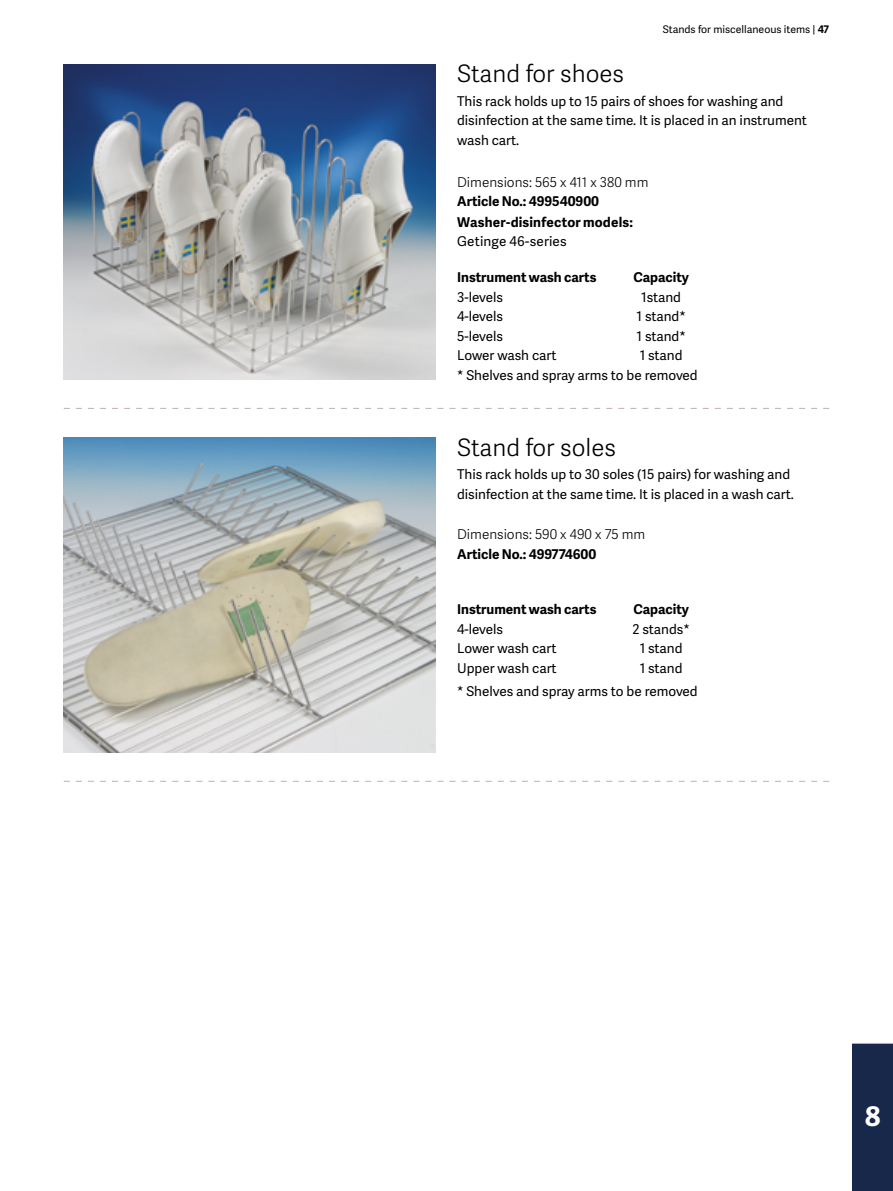
<style>
.page{position:relative;width:893px;height:1191px;background:#fff}
.page>*{position:absolute;margin:0;border:0;box-sizing:border-box;transform-origin:0 0}
.t1{font:700 27px "Adelle Sans";color:#fff}
.t2{font:300 24px "Adelle Sans";color:#000}
.t3{font:13.5px/19.5px "Adelle Sans";color:#000}
.t4{font:700 13.5px/20.7px "Adelle Sans";color:#000}
.t5{font:300 13.5px "Adelle Sans";color:#000}
.t6{font:10.5px "Adelle Sans";color:#000}
.s1{font-weight:700}
</style>
<div class="page">
<div style="left:852px;top:1043px;width:41px;height:148px;background:#18284a"></div>
<img style="left:64px;top:65px;width:372px;height:314px">
<img style="left:64px;top:437px;width:372px;height:315px">
<svg style="left:64px;top:408px;width:765px;height:1px"></svg>
<svg style="left:64px;top:781px;width:765px;height:1px"></svg>
<p class="t6" style="left:663px;top:22px;width:168px">Stands for miscellaneous items | <span class="s1">47</span></p>
<h2 class="t2" style="left:457px;top:56px;width:169px">Stand for shoes</h2>
<p class="t3" style="left:457px;top:91px;width:351px">This rack holds up to 15 pairs of shoes for washing and disinfection at the same time. It is placed in an instrument wash cart.</p>
<p class="t5" style="left:457px;top:172px;width:193px">Dimensions: 565 x 411 x 380 mm</p>
<p class="t4" style="left:457px;top:190px;width:177px">Article No.: 499540900<br>Washer-disinfector models:</p>
<p class="t3" style="left:457px;top:231px;width:111px">Getinge 46-series</p>
<p class="t4" style="left:457px;top:266px;width:141px">Instrument wash carts</p>
<p class="t4" style="left:633px;top:266px;width:57px">Capacity</p>
<p class="t3" style="left:457px;top:287px;width:47px">3-levels</p>
<p class="t3" style="left:641px;top:287px;width:41px">1stand</p>
<p class="t3" style="left:457px;top:306px;width:48px">4-levels</p>
<p class="t3" style="left:637px;top:306px;width:51px">1 stand*</p>
<p class="t3" style="left:457px;top:326px;width:47px">5-levels</p>
<p class="t3" style="left:637px;top:326px;width:51px">1 stand*</p>
<p class="t3" style="left:457px;top:345px;width:101px">Lower wash cart</p>
<p class="t3" style="left:457px;top:345px;width:242px;text-indent:183px">1 stand<br>* Shelves and spray arms to be removed</p>
<h2 class="t2" style="left:457px;top:430px;width:160px">Stand for soles</h2>
<p class="t3" style="left:457px;top:464px;width:338px">This rack holds up to 30 soles (15 pairs) for washing and disinfection at the same time. It is placed in a wash cart.</p>
<p class="t5" style="left:457px;top:525px;width:190px">Dimensions: 590 x 490 x 75 mm</p>
<p class="t4" style="left:457px;top:543px;width:141px">Article No.: 499774600</p>
<p class="t4" style="left:457px;top:598px;width:141px">Instrument wash carts</p>
<p class="t4" style="left:633px;top:598px;width:57px">Capacity</p>
<p class="t3" style="left:457px;top:618px;width:48px">4-levels</p>
<p class="t3" style="left:633px;top:618px;width:59px">2 stands*</p>
<p class="t3" style="left:457px;top:638px;width:101px">Lower wash cart</p>
<p class="t3" style="left:640px;top:638px;width:44px">1 stand</p>
<p class="t3" style="left:457px;top:657px;width:101px">Upper wash cart</p>
<p class="t3" style="left:457px;top:655px;width:242px;line-height:23.7px;text-indent:183px">1 stand<br>* Shelves and spray arms to be removed</p>
<h1 class="t1" style="left:865px;top:1096px;width:17px">8</h1>
</div>
